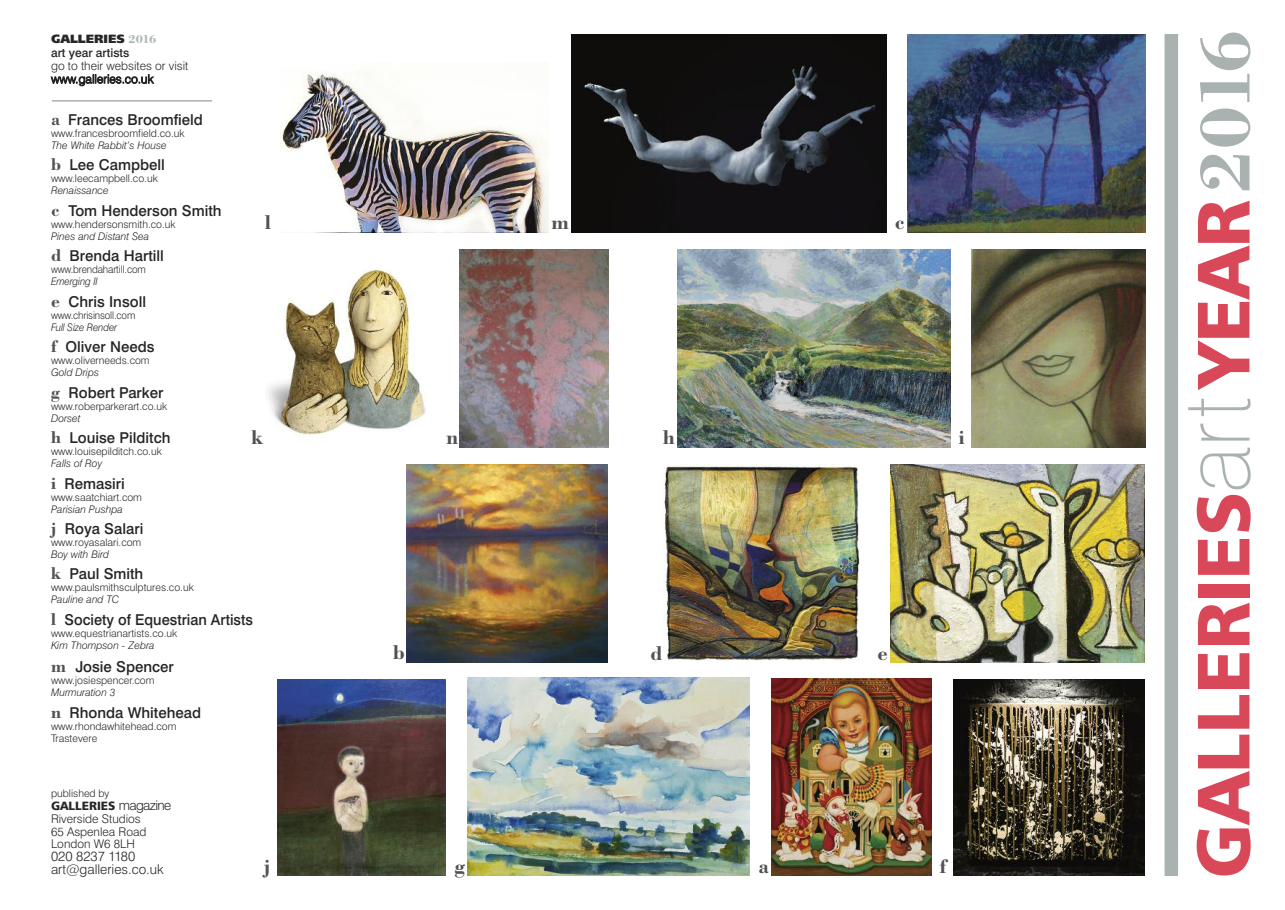
<style>
.page{position:relative;width:1285px;height:910px;background:#fff}
.page>*{position:absolute;margin:0;border:0;box-sizing:border-box;transform-origin:0 0}
.t1{font:74.1px "Humanist 777 BT Black B";letter-spacing:-.005em;color:#d84858}
.t2{font:700 21px "Bodoni BT";color:#525152}
.t3{font:500 15px "Swiss 721 BT";color:#272627}
.t4{font:300 13.5px/12.8px "Swiss 721 BT";color:#272627}
.t5{font:300 12px/12.8px "Swiss 721 BT";color:#272627}
.t6{font:12px "Humanist 777 BT Black B";color:#272627}
.t7{font:500 12px "Swiss 721 BT";color:#272627}
.t8{font:12px "Humanist 777 BT Extra Black B";color:#272627}
.t9{font:300 10.5px/12px "Swiss 721 BT";color:#272627}
.t10{font:italic 300 10.5px "Swiss 721 BT";color:#272627}
.t11{font:300 10.5px "Swiss 721 BT";color:#272627;scale:.95 1}
.t12{font:italic 300 10.5px "Swiss 721 BT";color:#272627;scale:.95 1}
.s1{font-family:"Bodoni BT";font-weight:700;color:#a9b1b1}
.s2{font-family:"Bodoni BT";font-weight:700;font-size:18px;color:#525152}
.s3{font-family:"Swiss 721 BT";font-weight:300;font-size:13.5px}
.s4{font-family:"Swiss 721 BT";font-weight:100;font-size:92.7px;color:#a9b1b1}
</style>
<div class="page">
<img style="left:268px;top:269px;width:158px;height:167px">
<img style="left:459px;top:249px;width:149px;height:198px">
<div style="left:1164px;top:34px;width:13px;height:842px;background:#a9b1b1"></div>
<hr style="left:52px;top:100px;width:160px;height:2px;background:#a9b1b1">
<img style="left:467px;top:678px;width:282px;height:198px">
<img style="left:953px;top:680px;width:191px;height:196px">
<img style="left:890px;top:465px;width:254px;height:198px">
<img style="left:277px;top:680px;width:168px;height:196px">
<img style="left:406px;top:465px;width:202px;height:198px">
<img style="left:771px;top:678px;width:159px;height:198px">
<img style="left:280px;top:71px;width:268px;height:161px">
<img style="left:907px;top:34px;width:238px;height:198px">
<img style="left:677px;top:249px;width:273px;height:198px">
<img style="left:971px;top:249px;width:174px;height:199px">
<img style="left:571px;top:34px;width:315px;height:198px">
<img style="left:663px;top:465px;width:197px;height:196px">
<p class="t8" style="left:51px;top:34px;width:107px">GALLERIES <span class="s1">2016</span></p>
<p class="t7" style="left:51px;top:48px;width:80px">art year artists</p>
<p class="t5" style="left:51px;top:60px;width:139px;line-height:13.2px">go to their websites or visit www.galleries.co.uk</p>
<h3 class="t3" style="left:51px;top:114px;width:153px"><span class="s2">a</span> Frances Broomfield</h3>
<p class="t9" style="left:51px;top:128px;width:135px">www.francesbroomfield.co.uk</p>
<p class="t10" style="left:51px;top:141px;width:117px">The White Rabbit’s House</p>
<h3 class="t3" style="left:51px;top:159px;width:115px"><span class="s2">b</span> Lee Campbell</h3>
<p class="t9" style="left:51px;top:174px;width:108px">www.leecampbell.co.uk</p>
<p class="t10" style="left:51px;top:187px;width:59px">Renaissance</p>
<h3 class="t3" style="left:51px;top:205px;width:172px"><span class="s2">c</span> Tom Henderson Smith</h3>
<p class="t9" style="left:51px;top:219px;width:126px">www.hendersonsmith.co.uk</p>
<p class="t10" style="left:51px;top:232px;width:100px">Pines and Distant Sea</p>
<h3 class="t3" style="left:51px;top:250px;width:114px"><span class="s2">d</span> Brenda Hartill</h3>
<p class="t11" style="left:51px;top:266px;width:101px">www.brendahartill.com</p>
<p class="t12" style="left:51px;top:278px;width:51px">Emerging II</p>
<h3 class="t3" style="left:51px;top:296px;width:97px"><span class="s2">e</span> Chris Insoll</h3>
<p class="t11" style="left:51px;top:311px;width:90px">www.chrisinsoll.com</p>
<p class="t12" style="left:51px;top:323px;width:71px">Full Size Render</p>
<h3 class="t3" style="left:51px;top:341px;width:105px"><span class="s2">f</span> Oliver Needs</h3>
<p class="t9" style="left:51px;top:355px;width:100px">www.oliverneeds.com</p>
<p class="t10" style="left:51px;top:369px;width:50px">Gold Drips</p>
<h3 class="t3" style="left:51px;top:387px;width:114px"><span class="s2">g</span> Robert Parker</h3>
<p class="t9" style="left:51px;top:401px;width:117px">www.roberparkerart.co.uk</p>
<p class="t10" style="left:51px;top:414px;width:31px">Dorset</p>
<h3 class="t3" style="left:51px;top:432px;width:121px"><span class="s2">h</span> Louise Pilditch</h3>
<p class="t9" style="left:51px;top:446px;width:112px">www.louisepilditch.co.uk</p>
<p class="t10" style="left:51px;top:459px;width:53px">Falls of Roy</p>
<h3 class="t3" style="left:51px;top:478px;width:75px"><span class="s2">i</span> Remasiri</h3>
<p class="t9" style="left:51px;top:492px;width:92px">www.saatchiart.com</p>
<p class="t10" style="left:51px;top:505px;width:73px">Parisian Pushpa</p>
<h3 class="t3" style="left:51px;top:523px;width:94px"><span class="s2">j</span> Roya Salari</h3>
<p class="t9" style="left:51px;top:537px;width:92px">www.royasalari.com</p>
<p class="t10" style="left:51px;top:550px;width:60px">Boy with Bird</p>
<h3 class="t3" style="left:51px;top:569px;width:94px"><span class="s2">k</span> Paul Smith</h3>
<p class="t9" style="left:51px;top:583px;width:144px">www.paulsmithsculptures.co.uk</p>
<p class="t10" style="left:51px;top:596px;width:70px">Pauline and TC</p>
<h3 class="t3" style="left:51px;top:614px;width:203px"><span class="s2">l</span> Society of Equestrian Artists</h3>
<p class="t9" style="left:51px;top:628px;width:128px">www.equestrianartists.co.uk</p>
<p class="t10" style="left:51px;top:641px;width:105px">Kim Thompson - Zebra</p>
<h3 class="t3" style="left:51px;top:662px;width:124px"><span class="s2">m</span> Josie Spencer</h3>
<p class="t9" style="left:51px;top:676px;width:105px">www.josiespencer.com</p>
<p class="t10" style="left:51px;top:689px;width:66px">Murmuration 3</p>
<h3 class="t3" style="left:51px;top:707px;width:152px"><span class="s2">n</span> Rhonda Whitehead</h3>
<p class="t9" style="left:51px;top:721px;width:127px">www.rhondawhitehead.com<br>Trastevere</p>
<h2 class="t2" style="left:265px;top:216px;width:7px">l</h2>
<h2 class="t2" style="left:251px;top:431px;width:13px">k</h2>
<p class="t9" style="left:51px;top:789px;width:60px">published by</p>
<p class="t6" style="left:51px;top:801px;width:122px">GALLERIES <span class="s3">magazine</span></p>
<p class="t5" style="left:51px;top:813px;width:97px">Riverside Studios<br>65 Aspenlea Road<br>London W6 8LH</p>
<p class="t4" style="left:51px;top:851px;width:114px">020 8237 1180 art@galleries.co.uk</p>
<h2 class="t2" style="left:264px;top:859px;width:8px">j</h2>
<h2 class="t2" style="left:446px;top:430px;width:13px">n</h2>
<h2 class="t2" style="left:393px;top:646px;width:13px">b</h2>
<h2 class="t2" style="left:454px;top:859px;width:12px">g</h2>
<h2 class="t2" style="left:551px;top:216px;width:19px">m</h2>
<h2 class="t2" style="left:894px;top:216px;width:12px">c</h2>
<h2 class="t2" style="left:663px;top:431px;width:13px">h</h2>
<h2 class="t2" style="left:958px;top:431px;width:7px">i</h2>
<h2 class="t2" style="left:650px;top:646px;width:13px">d</h2>
<h2 class="t2" style="left:758px;top:859px;width:12px">a</h2>
<h2 class="t2" style="left:877px;top:646px;width:12px">e</h2>
<h2 class="t2" style="left:939px;top:859px;width:8px">f</h2>
<h1 class="t1" style="left:1193px;top:879px;width:851px;rotate:-90deg">GALLERIES<span class="s4">art</span>YEAR<span class="s1">2016</span></h1>
</div>
